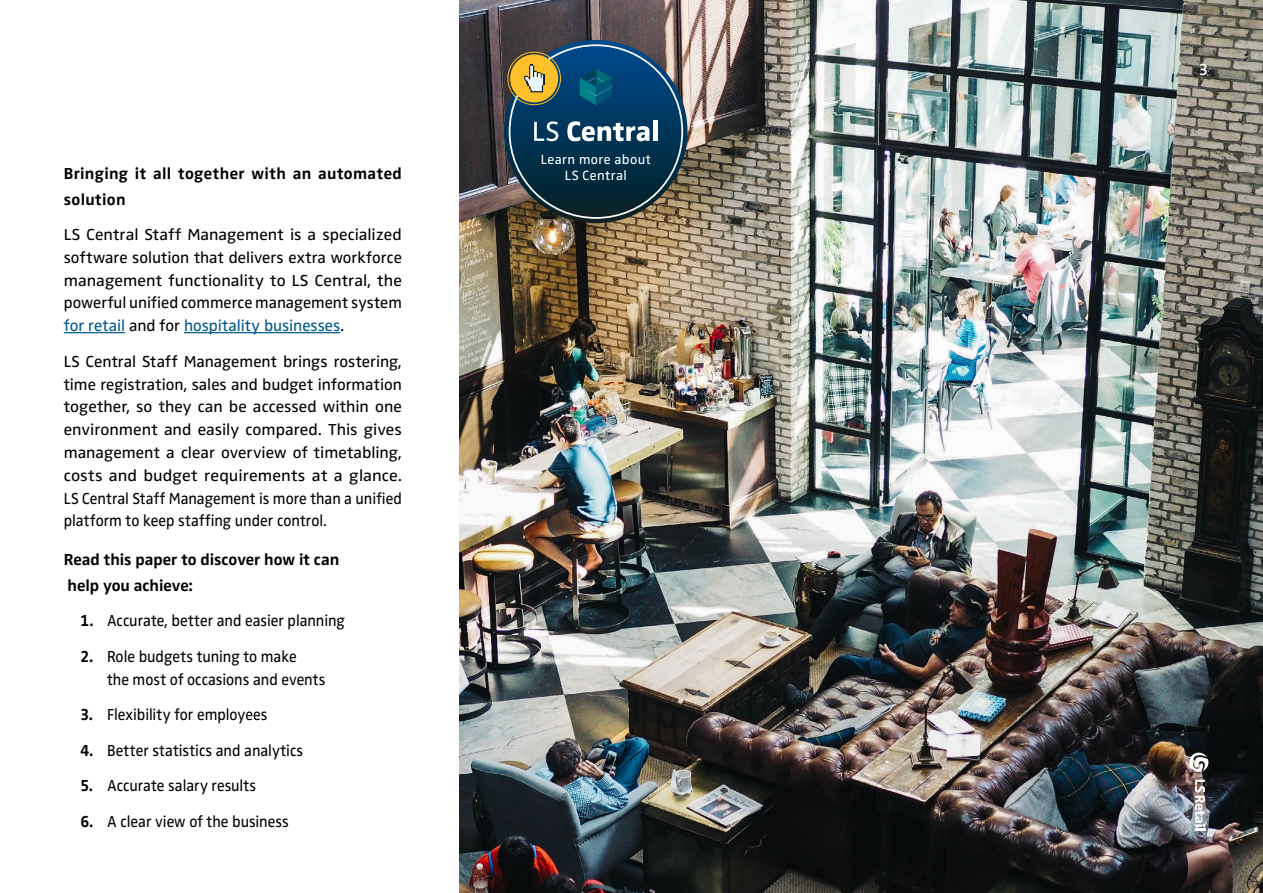
<style>
.page{position:relative;width:1263px;height:893px;background:#fff}
.page>*{position:absolute;margin:0;border:0;box-sizing:border-box;transform-origin:0 0}
.t1{font:16.5px/22.8px "Zwo Pro";color:#000;text-align:justify}
.t2{font:16.5px/22.8px "Zwo Pro";color:#000;scale:.93 1}
.t3{font:700 16.5px/25.8px "Zwo Pro";letter-spacing:.015em;color:#000}
.t4{font:600 16.5px "Zwo Pro";color:#fff}
.t5{font:13.8px/15.9px "Zwo Pro";letter-spacing:.03em;color:#fff;text-align:center}
.s1{color:#00578b}
.s2{font-weight:700}
</style>
<div class="page">
<hr style="left:64px;top:332px;width:61px;height:1px;background:#00578b">
<hr style="left:184px;top:332px;width:156px;height:1px;background:#00578b">
<img style="left:459px;top:0;width:804px;height:893px">
<svg style="left:1189px;top:753px;width:19px;height:19px"></svg>
<svg style="left:1195px;top:780px;width:11px;height:51px"></svg>
<svg style="left:504px;top:40px;width:183px;height:183px;background:#0d3d5b"></svg>
<svg style="left:534px;top:121px;width:24px;height:20px"></svg>
<svg style="left:567px;top:121px;width:82px;height:20px"></svg>
<div style="left:653px;top:121px;width:5px;height:20px;background:#fff"></div>
<svg style="left:580px;top:70px;width:32px;height:35px"></svg>
<div style="left:510px;top:54px;width:48px;height:48px;background:#ffc029;border-radius:50%"></div>
<svg style="left:524px;top:64px;width:20px;height:28px"></svg>
<div style="left:507px;top:52px;width:54px;height:53px;border:1px solid #ffc029;border-radius:50%"></div>
<p class="t3" style="left:64px;top:159px;width:340px">Bringing it all together with an automated solution</p>
<p class="t1" style="left:64px;top:222px;width:340px">LS Central Staff Management is a specialized software solution that delivers extra workforce management functionality to LS Central, the powerful unified commerce management system <span class="s1">for retail</span> and for <span class="s1">hospitality businesses</span>.</p>
<p class="t1" style="left:64px;top:349px;width:340px">LS Central Staff Management brings rostering, time registration, sales and budget information together, so they can be accessed within one environment and easily compared. This gives management a clear overview of timetabling, costs and budget requirements at a glance.<br>LS Central Staff Management is more than a unified platform to keep staffing under control.</p>
<p class="t3" style="left:64px;top:545px;width:277px">Read this paper to discover how it can help you achieve:</p>
<p class="t2" style="left:81px;top:608px;width:286px"><span class="s2">1.</span> Accurate, better and easier planning</p>
<p class="t2" style="left:107px;top:644px;width:236px;text-indent:-27px"><span class="s2">2.</span> Role budgets tuning to make<br>the most of occasions and events</p>
<p class="t2" style="left:81px;top:702px;width:202px"><span class="s2">3.</span> Flexibility for employees</p>
<p class="t2" style="left:81px;top:738px;width:241px"><span class="s2">4.</span> Better statistics and analytics</p>
<p class="t2" style="left:81px;top:773px;width:190px"><span class="s2">5.</span> Accurate salary results</p>
<p class="t2" style="left:81px;top:809px;width:225px"><span class="s2">6.</span> A clear view of the business</p>
<p class="t5" style="left:541px;top:151px;width:112px">Learn more about<br>LS Central</p>
<p class="t4" style="left:1199px;top:57px;width:11px">3</p>
</div>
